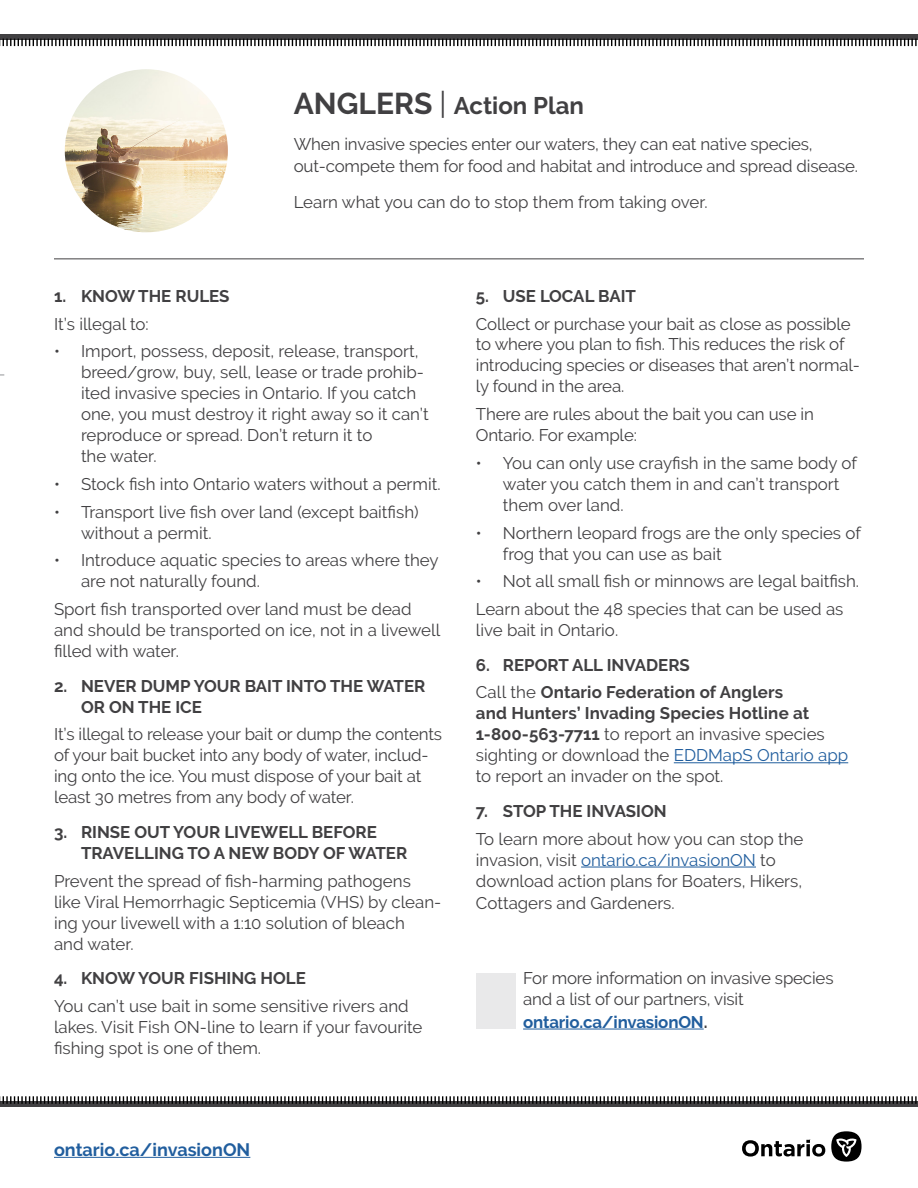
<style>
.page{position:relative;width:918px;height:1188px;background:#fff}
.page>*{position:absolute;margin:0;border:0;box-sizing:border-box;transform-origin:0 0}
.t1{font:700 24px "Raleway";color:#414042}
.t2{font:700 18px "Raleway";color:#215e9e}
.t3{font:16.8px/21px "Raleway";color:#414042}
.t4{font:700 16.8px/21px "Raleway";color:#414042}
.t5{font:700 16.8px "Raleway";letter-spacing:-.01em;color:#215e9e}
.s1{font-size:30px}
.s2{font-weight:400;font-size:30px}
.s3{font-weight:700}
.s4{color:#215e9e}
.s5{color:#414042}
</style>
<div class="page">
<div style="left:0;top:35px;width:918px;height:5px;background:#414042"></div>
<div style="left:0;top:1102px;width:918px;height:5px;background:#414042"></div>
<div style="left:476px;top:974px;width:40px;height:55px;background:#e9e9ea"></div>
<hr style="left:54px;top:259px;width:810px;height:1px;background:#414042">
<svg style="left:0;top:1096px;width:918px;height:8px"></svg>
<svg style="left:0;top:38px;width:917px;height:9px"></svg>
<img style="left:65px;top:69px;width:163px;height:163px;border-radius:82px">
<svg style="left:742px;top:1140px;width:83px;height:17px"></svg>
<div style="left:831px;top:1131px;width:31px;height:31px;background:#000;border-radius:50%"></div>
<svg style="left:836px;top:1138px;width:21px;height:19px"></svg>
<hr style="left:674px;top:762px;width:174px;height:1px;background:#215e9e">
<hr style="left:581px;top:867px;width:175px;height:1px;background:#215e9e">
<hr style="left:523px;top:1029px;width:181px;height:1px;background:#215e9e">
<hr style="left:54px;top:1157px;width:196px;height:1px;background:#215e9e">
<h1 class="t1" style="left:294px;top:92px;width:292px"><span class="s1">ANGLERS</span> <span class="s2">|</span> Action Plan</h1>
<p class="t3" style="left:294px;top:133px;width:566px;line-height:22.5px">When invasive species enter our waters, they can eat native species, out-compete them for food and habitat and introduce and spread disease.</p>
<p class="t3" style="left:294px;top:192px;width:416px">Learn what you can do to stop them from taking over.</p>
<h2 class="t4" style="left:54px;top:285px;width:177px">1. KNOW THE RULES</h2>
<p class="t3" style="left:54px;top:313px;width:96px">It’s illegal to:</p>
<p class="t3" style="left:81px;top:341px;width:349px;text-indent:-27px">• Import, possess, deposit, release, transport, breed/grow, buy, sell, lease or trade prohib&shy;ited invasive species in Ontario. If you catch one, you must destroy it right away so it can’t reproduce or spread. Don’t return it to<br>the water.</p>
<p class="t3" style="left:54px;top:473px;width:388px">• Stock fish into Ontario waters without a permit.</p>
<p class="t3" style="left:81px;top:501px;width:339px;text-indent:-27px">• Transport live fish over land (except baitfish) without a permit.</p>
<p class="t3" style="left:81px;top:550px;width:359px;text-indent:-27px">• Introduce aquatic species to areas where they are not naturally found.</p>
<p class="t3" style="left:54px;top:599px;width:388px">Sport fish transported over land must be dead and should be transported on ice, not in a livewell filled with water.</p>
<h2 class="t4" style="left:81px;top:675px;width:346px;text-indent:-27px">2. NEVER DUMP YOUR BAIT INTO THE WATER<br>OR ON THE ICE</h2>
<p class="t3" style="left:54px;top:724px;width:390px">It’s illegal to release your bait or dump the contents of your bait bucket into any body of water, includ&shy;ing onto the ice. You must dispose of your bait at least 30 metres from any body of water.</p>
<h2 class="t4" style="left:81px;top:822px;width:328px;text-indent:-27px">3. RINSE OUT YOUR LIVEWELL BEFORE<br>TRAVELLING TO A NEW BODY OF WATER</h2>
<p class="t3" style="left:54px;top:870px;width:389px">Prevent the spread of fish-harming pathogens like Viral Hemorrhagic Septicemia (VHS) by clean&shy;ing your livewell with a 1:10 solution of bleach<br>and water.</p>
<h2 class="t4" style="left:54px;top:968px;width:253px">4. KNOW YOUR FISHING HOLE</h2>
<p class="t3" style="left:54px;top:995px;width:370px">You can’t use bait in some sensitive rivers and lakes. Visit Fish ON-line to learn if your favourite fishing spot is one of them.</p>
<p class="t2" style="left:54px;top:1139px;width:198px">ontario.ca/invasionON</p>
<h2 class="t4" style="left:476px;top:285px;width:162px">5. USE LOCAL BAIT</h2>
<p class="t3" style="left:476px;top:313px;width:385px">Collect or purchase your bait as close as possible to where you plan to fish. This reduces the risk of introducing species or diseases that aren’t normal&shy;ly found in the area.</p>
<p class="t3" style="left:476px;top:404px;width:340px">There are rules about the bait you can use in<br>Ontario. For example:</p>
<p class="t3" style="left:503px;top:452px;width:356px;text-indent:-27px">• You can only use crayfish in the same body of water you catch them in and can’t transport them over land.</p>
<p class="t3" style="left:503px;top:522px;width:360px;text-indent:-27px">• Northern leopard frogs are the only species of frog that you can use as bait</p>
<p class="t3" style="left:476px;top:568px;width:385px;line-height:27.8px">• Not all small fish or minnows are legal baitfish.<br>Learn about the 48 species that can be used as</p>
<p class="t3" style="left:476px;top:620px;width:144px">live bait in Ontario.</p>
<h2 class="t4" style="left:476px;top:654px;width:216px">6. REPORT ALL INVADERS</h2>
<p class="t3" style="left:476px;top:682px;width:374px">Call the <span class="s3">Ontario Federation of Anglers<br>and Hunters’ Invading Species Hotline at 1-800-563-7711</span> to report an invasive species sighting or download the <span class="s4">EDDMapS Ontario app </span>to report an invader on the spot.</p>
<h2 class="t4" style="left:476px;top:801px;width:192px">7. STOP THE INVASION</h2>
<p class="t3" style="left:476px;top:828px;width:329px">To learn more about how you can stop the invasion, visit <span class="s4">ontario.ca/invasionON</span> to download action plans for Boaters, Hikers,</p>
<p class="t3" style="left:476px;top:893px;width:200px">Cottagers and Gardeners.</p>
<p class="t3" style="left:523px;top:968px;width:312px">For more information on invasive species and a list of our partners, visit</p>
<p class="t5" style="left:523px;top:1012px;width:186px">ontario.ca/invasionON<span class="s5">.</span></p>
</div>
